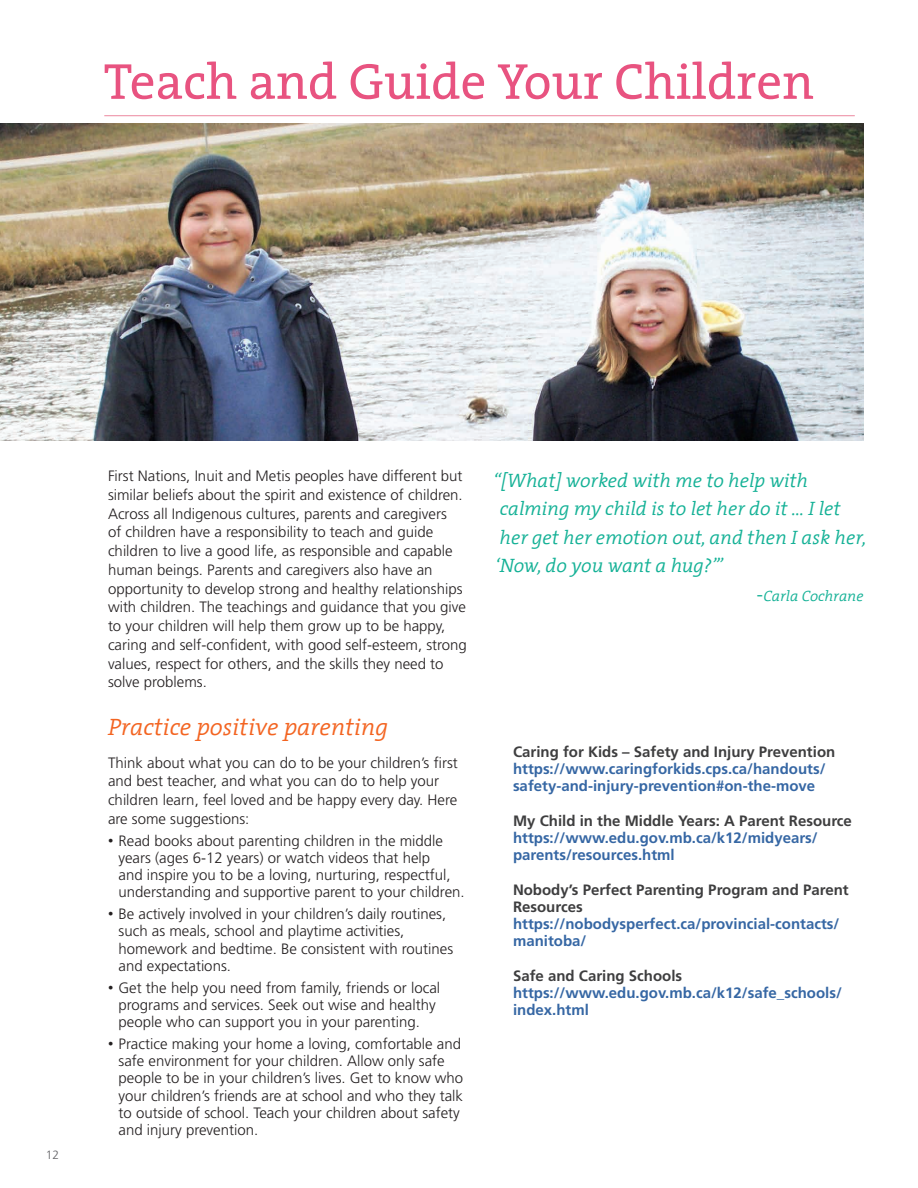
<style>
.page{position:relative;width:918px;height:1188px;background:#fff}
.page>*{position:absolute;margin:0;border:0;box-sizing:border-box;transform-origin:0 0}
.t1{font:51px "The Serif";color:#e85380}
.t2{font:italic 300 24px "The Serif";color:#f36421}
.t3{font:italic 300 19.5px/28.5px "The Serif";color:#14b196}
.t4{font:300 15px/18.8px "Frutiger";color:#231f20}
.t5{font:700 15px/17.2px "Frutiger";color:#3667a4}
.t6{font:700 15px/17.2px "Frutiger";color:#3e3e3f}
.t7{font:italic 300 15px "The Serif";color:#14b196}
.t8{font:300 12px "Frutiger";color:#636366}
.s1{font-family:"Arial";font-weight:400}
.s2{font-size:21px}
</style>
<div class="page">
<img style="left:0;top:124px;width:864px;height:317px">
<hr style="left:104px;top:115px;width:751px;height:1px;background:#ed899f">
<h1 class="t1" style="left:104px;top:39px;width:712px">Teach and Guide Your Children</h1>
<p class="t8" style="left:46px;top:1148px;width:15px">12</p>
<p class="t4" style="left:108px;top:467px;width:360px">First Nations, Inuit and Metis peoples have different but similar beliefs about the spirit and existence of children.<br>Across all Indigenous cultures, parents and caregivers<br>of children have a responsibility to teach and guide children to live a good life, as responsible and capable human beings. Parents and caregivers also have an opportunity to develop strong and healthy relationships with children. The teachings and guidance that you give to your children will help them grow up to be happy, caring and self-confident, with good self-esteem, strong values, respect for others, and the skills they need to solve problems.</p>
<h2 class="t2" style="left:108px;top:707px;width:282px">Practice positive parenting</h2>
<p class="t4" style="left:108px;top:753px;width:351px">Think about what you can do to be your children’s first and best teacher, and what you can do to help your children learn, feel loved and be happy every day. Here are some suggestions:</p>
<p class="t4" style="left:118px;top:832px;width:348px;line-height:17.2px;text-indent:-10px"><span class="s1">•</span> Read books about parenting children in the middle years (ages 6-12 years) or watch videos that help<br>and inspire you to be a loving, nurturing, respectful, understanding and supportive parent to your children.</p>
<p class="t4" style="left:118px;top:905px;width:336px;line-height:17.2px;text-indent:-10px"><span class="s1">•</span> Be actively involved in your children’s daily routines, such as meals, school and playtime activities, homework and bedtime. Be consistent with routines and expectations.</p>
<p class="t4" style="left:118px;top:979px;width:323px;line-height:17.2px;text-indent:-10px"><span class="s1">•</span> Get the help you need from family, friends or local programs and services. Seek out wise and healthy people who can support you in your parenting.</p>
<p class="t4" style="left:118px;top:1035px;width:346px;line-height:17.2px;text-indent:-10px"><span class="s1">•</span> Practice making your home a loving, comfortable and safe environment for your children. Allow only safe people to be in your children’s lives. Get to know who your children’s friends are at school and who they talk to outside of school. Teach your children about safety and injury prevention.</p>
<h3 class="t3" style="left:493px;top:465px;width:375px">“[What] worked with me to help with calming my child is to let her do it … I let her get her emotion out, and then I ask her, ‘Now, do you want a hug?’”</h3>
<p class="t7" style="left:756px;top:583px;width:108px"><span class="s2">-</span>Carla Cochrane</p>
<p class="t6" style="left:513px;top:743px;width:324px">Caring for Kids – Safety and Injury Prevention</p>
<p class="t5" style="left:513px;top:760px;width:314px">https://www.caringforkids.cps.ca/handouts/ safety-and-injury-prevention#on-the-move</p>
<p class="t6" style="left:513px;top:812px;width:340px">My Child in the Middle Years: A Parent Resource</p>
<p class="t5" style="left:513px;top:829px;width:306px">https://www.edu.gov.mb.ca/k12/midyears/ parents/resources.html</p>
<p class="t6" style="left:513px;top:881px;width:337px">Nobody’s Perfect Parenting Program and Parent<br>Resources</p>
<p class="t5" style="left:513px;top:915px;width:328px">https://nobodysperfect.ca/provincial-contacts/ manitoba/</p>
<p class="t6" style="left:513px;top:967px;width:171px">Safe and Caring Schools</p>
<p class="t5" style="left:513px;top:984px;width:330px">https://www.edu.gov.mb.ca/k12/safe_schools/ index.html</p>
</div>
